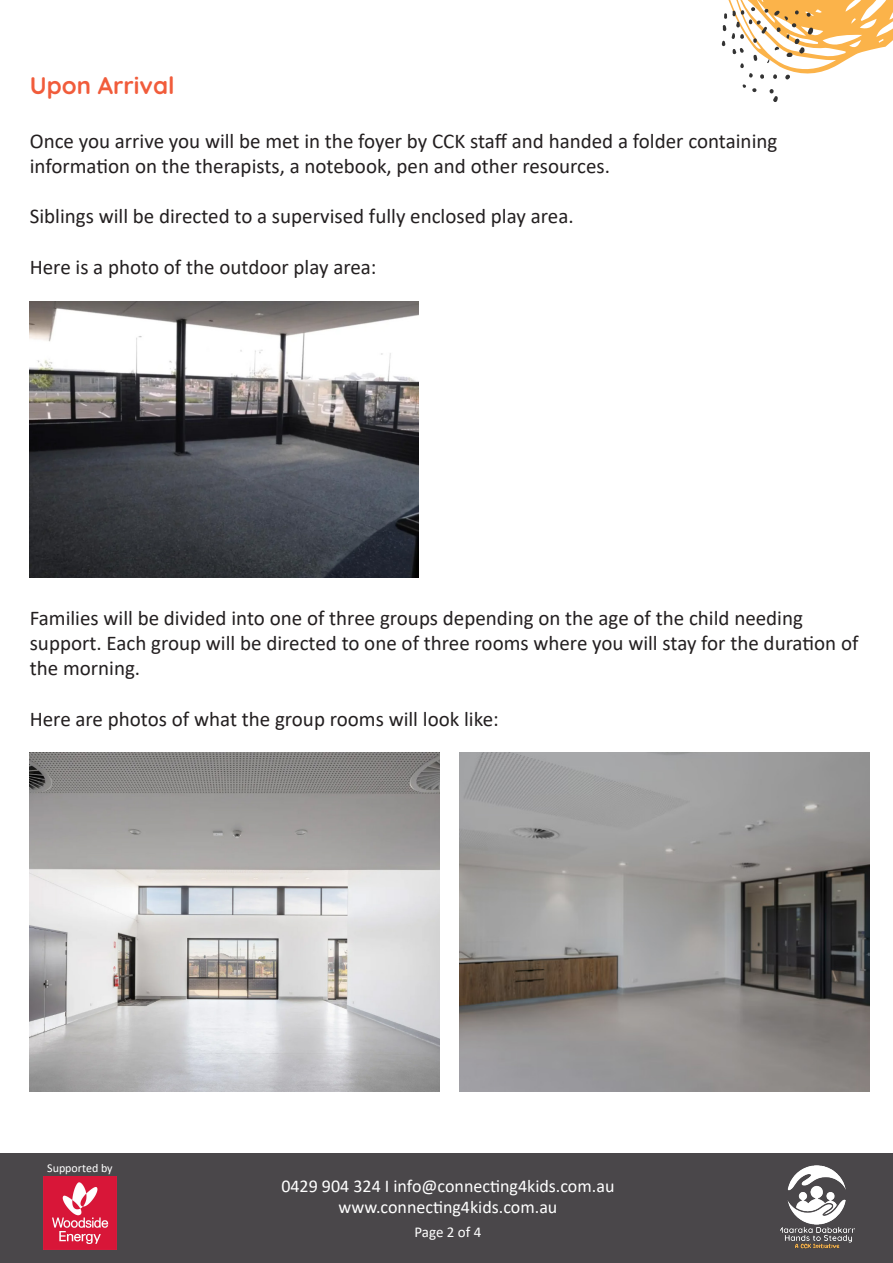
<style>
.page{position:relative;width:893px;height:1263px;background:#fff}
.page>*{position:absolute;margin:0;border:0;box-sizing:border-box;transform-origin:0 0}
.t1{font:300 24px "Quicksand";color:#f15c3b}
.t2{font:21px/25.2px "Calibri";color:#231f20}
.t3{font:18px/21px "Calibri";color:#fff;text-align:center}
.t4{font:15px "Calibri";letter-spacing:-.005em;color:#fff}
.t5{font:12px "Calibri";color:#fff}
</style>
<div class="page">
<div style="left:0;top:1153px;width:893px;height:110px;background:#4a474a"></div>
<svg style="left:722px;top:0;width:171px;height:102px"></svg>
<img style="left:44px;top:1177px;width:73px;height:73px">
<img style="left:780px;top:1165px;width:74px;height:84px">
<img style="left:30px;top:302px;width:389px;height:276px">
<img style="left:30px;top:753px;width:410px;height:338px">
<img style="left:459px;top:753px;width:410px;height:338px">
<p class="t1" style="left:30px;top:67px;width:146px">Upon Arrival</p>
<p class="t2" style="left:30px;top:128px;width:749px">Once you arrive you will be met in the foyer by CCK staff and handed a folder containing information on the therapists, a notebook, pen and other resources.</p>
<p class="t2" style="left:30px;top:203px;width:545px">Siblings will be directed to a supervised fully enclosed play area.</p>
<p class="t2" style="left:30px;top:254px;width:348px">Here is a photo of the outdoor play area:</p>
<p class="t2" style="left:30px;top:605px;width:830px">Families will be divided into one of three groups depending on the age of the child needing support. Each group will be directed to one of three rooms where you will stay for the duration of the morning.</p>
<p class="t2" style="left:30px;top:706px;width:470px">Here are photos of what the group rooms will look like:</p>
<p class="t5" style="left:47px;top:1159px;width:67px">Supported by</p>
<p class="t3" style="left:281px;top:1175px;width:335px">0429 904 324 I info@connecting4kids.com.au www.connecting4kids.com.au</p>
<p class="t4" style="left:414px;top:1222px;width:68px">Page 2 of 4</p>
</div>
